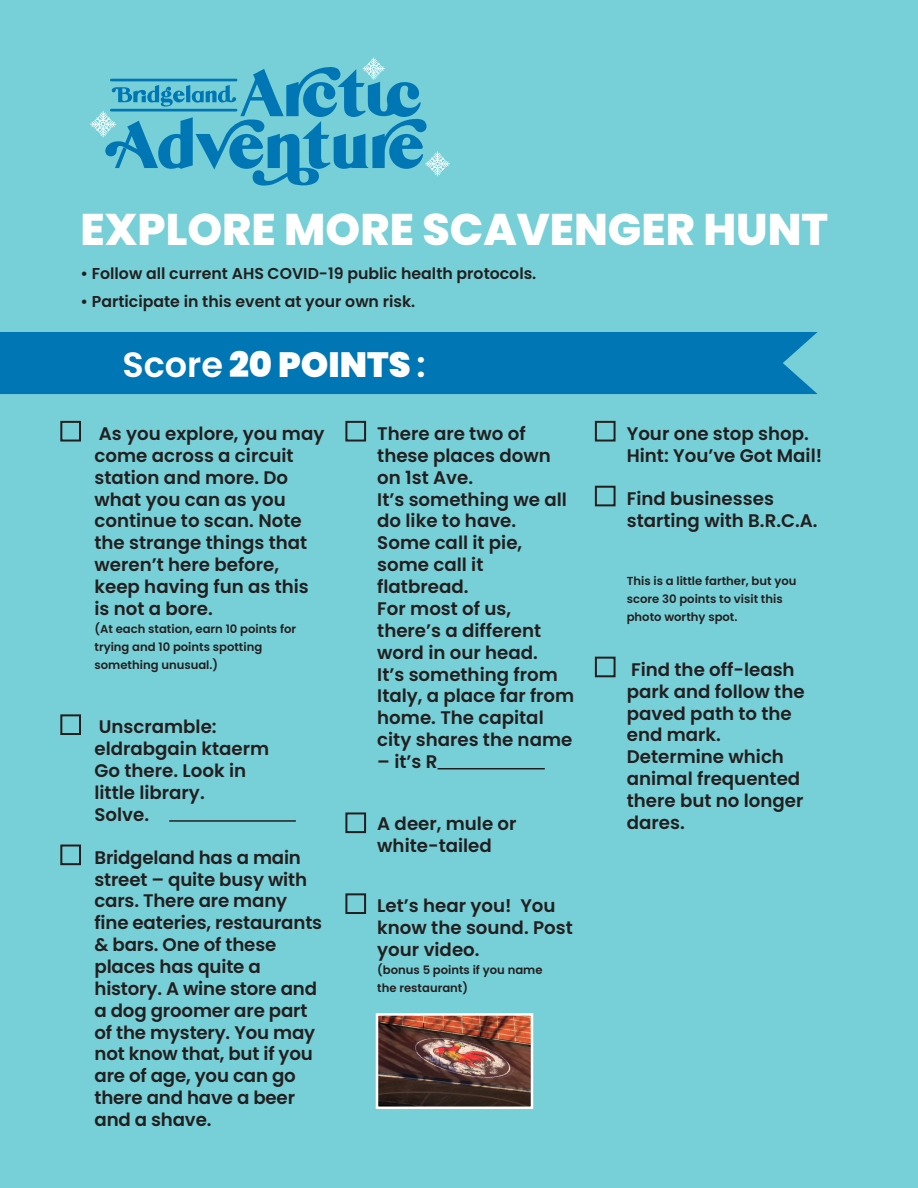
<style>
.page{position:relative;width:918px;height:1188px;background:#77d0d7}
.page>*{position:absolute;margin:0;border:0;box-sizing:border-box;transform-origin:0 0}
.t1{font:800 44.25px "Poppins";color:#fff}
.t2{font:900 35.1px "Poppins";color:#fff}
.t3{font:600 18.15px/21.9px "Poppins";color:#231f20}
.t4{font:600 15.75px "Poppins";color:#231f20}
.t5{font:600 11.7px/18px "Poppins";color:#231f20}
.s1{font-weight:600}
</style>
<div class="page">
<svg style="left:90px;top:57px;width:360px;height:129px"></svg>
<hr style="left:110px;top:109px;width:127px;height:2px;background:#0076b4">
<hr style="left:110px;top:79px;width:127px;height:2px;background:#0076b4">
<div style="left:0;top:332px;width:818px;height:62px;background:#0076b4"></div>
<img style="left:379px;top:1016px;width:151px;height:90px">
<div style="left:376px;top:1013px;width:157px;height:96px;border:2px solid #fff"></div>
<div style="left:60px;top:421px;width:21px;height:21px;border:2px solid #231f20"></div>
<div style="left:345px;top:421px;width:21px;height:21px;border:2px solid #231f20"></div>
<div style="left:595px;top:421px;width:21px;height:21px;border:2px solid #231f20"></div>
<div style="left:595px;top:486px;width:21px;height:20px;border:2px solid #231f20"></div>
<div style="left:595px;top:657px;width:21px;height:20px;border:2px solid #231f20"></div>
<div style="left:345px;top:893px;width:21px;height:21px;border:2px solid #231f20"></div>
<div style="left:345px;top:812px;width:21px;height:21px;border:2px solid #231f20"></div>
<div style="left:60px;top:714px;width:21px;height:21px;border:2px solid #231f20"></div>
<div style="left:60px;top:845px;width:21px;height:20px;border:2px solid #231f20"></div>
<hr style="left:438px;top:768px;width:107px;height:2px;background:#231f20">
<hr style="left:169px;top:820px;width:127px;height:2px;background:#231f20">
<p class="t1" style="left:81px;top:204px;width:749px">EXPLORE MORE SCAVENGER HUNT</p>
<p class="t4" style="left:81px;top:265px;width:457px">• Follow all current AHS COVID-19 public health protocols.</p>
<p class="t4" style="left:81px;top:293px;width:336px">• Participate in this event at your own risk.</p>
<p class="t2" style="left:122px;top:344px;width:305px"><span class="s1">Score</span> 20 POINTS <span class="s1">:</span></p>
<p class="t3" style="left:94px;top:423px;width:231px">As you explore, you may come across a circuit station and more. Do what you can as you continue to scan. Note the strange things that weren’t here before, keep having fun as this is not a bore.</p>
<p class="t5" style="left:94px;top:620px;width:203px">(At each station, earn 10 points for trying and 10 points spotting something unusual.)</p>
<p class="t3" style="left:94px;top:716px;width:176px">Unscramble: eldrabgain ktaerm<br>Go there. Look in little library.<br>Solve.</p>
<p class="t3" style="left:94px;top:846px;width:229px">Bridgeland has a main street – quite busy with cars. There are many fine eateries, restaurants &amp; bars. One of these places has quite a history. A wine store and a dog groomer are part of the mystery. You may not know that, but if you are of age, you can go there and have a beer and a shave.</p>
<p class="t3" style="left:377px;top:423px;width:175px">There are two of these places down on 1st Ave.</p>
<p class="t3" style="left:377px;top:488px;width:191px">It’s something we all do like to have.</p>
<p class="t3" style="left:377px;top:532px;width:146px">Some call it pie, some call it flatbread.</p>
<p class="t3" style="left:377px;top:598px;width:165px">For most of us, there’s a different word in our head.</p>
<p class="t3" style="left:377px;top:663px;width:199px">It’s something from<br>Italy, a place far from home. The capital city shares the name</p>
<p class="t3" style="left:377px;top:751px;width:62px">– it’s R</p>
<p class="t3" style="left:377px;top:813px;width:141px">A deer, mule or white-tailed</p>
<p class="t3" style="left:377px;top:895px;width:197px">Let’s hear you! You know the sound. Post your video.</p>
<p class="t5" style="left:377px;top:961px;width:167px">(bonus 5 points if you name the restaurant)</p>
<p class="t3" style="left:627px;top:423px;width:197px">Your one stop shop.<br>Hint: You’ve Got Mail!</p>
<p class="t3" style="left:627px;top:488px;width:192px">Find businesses starting with B.R.C.A.</p>
<p class="t5" style="left:627px;top:572px;width:171px">This is a little farther, but you score 30 points to visit this photo worthy spot.</p>
<p class="t3" style="left:627px;top:659px;width:179px">Find the off-leash park and follow the paved path to the end mark.<br>Determine which animal frequented there but no longer dares.</p>
</div>
